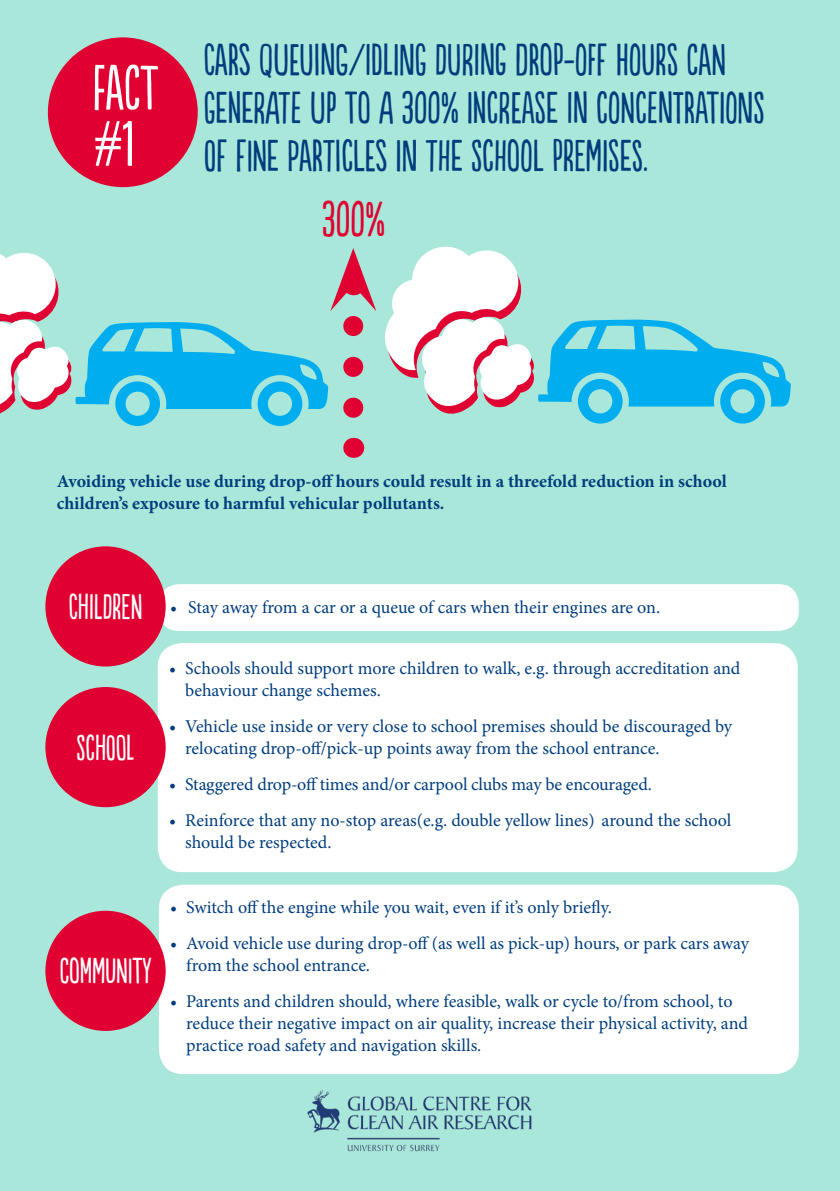
<style>
.page{position:relative;width:840px;height:1191px;background:#fff}
.page>*{position:absolute;margin:0;border:0;box-sizing:border-box;transform-origin:0 0}
.t1{font:60px "Populaire";color:#fff}
.t2{font:46.4px "Populaire";color:#e00031}
.t3{font:42px/48px "Populaire";color:#013d7d}
.t4{font:33.8px "Populaire";color:#fff}
.t5{font:18px/22px "Minion Pro";letter-spacing:-.005em;color:#013d7d}
.t6{font:700 18px/22px "Minion Pro";color:#013d7d}
</style>
<div class="page">
<div style="left:0;top:0;width:839px;height:1191px;background:#a9e7da"></div>
<div style="left:158px;top:643px;width:639px;height:229px;background:#fff;border-radius:24px"></div>
<div style="left:159px;top:584px;width:639px;height:47px;background:#fff;border-radius:20px"></div>
<img style="left:307px;top:1090px;width:225px;height:62px">
<div style="left:48px;top:37px;width:150px;height:150px;background:#e00031;border-radius:50%"></div>
<div style="left:45px;top:687px;width:120px;height:120px;background:#e00031;border-radius:50%"></div>
<div style="left:45px;top:546px;width:120px;height:120px;background:#e00031;border-radius:50%"></div>
<div style="left:159px;top:884px;width:639px;height:190px;background:#fff;border-radius:24px"></div>
<div style="left:45px;top:910px;width:120px;height:121px;background:#e00031;border-radius:50%"></div>
<svg style="left:385px;top:246px;width:405px;height:177px"></svg>
<svg style="left:353px;top:438px;width:1px;height:20px"></svg>
<svg style="left:0;top:248px;width:376px;height:178px"></svg>
<p class="t1" style="left:93px;top:55px;width:67px">FACT</p>
<p class="t1" style="left:93px;top:111px;width:43px">#1</p>
<p class="t3" style="left:204px;top:37px;width:562px">CARS QUEUING/IDLING DURING DROP-OFF HOURS CAN<br>GENERATE UP TO A 300% INCREASE IN CONCENTRATIONS</p>
<p class="t3" style="left:204px;top:133px;width:445px">OF FINE PARTICLES IN THE SCHOOL PREMISES.</p>
<p class="t2" style="left:322px;top:193px;width:64px">300%</p>
<p class="t6" style="left:57px;top:470px;width:671px">Avoiding vehicle use during drop-off hours could result in a threefold reduction in school children’s exposure to harmful vehicular pollutants.</p>
<p class="t4" style="left:69px;top:588px;width:75px">CHILDREN</p>
<p class="t5" style="left:170px;top:596px;width:491px">• Stay away from a car or a queue of cars when their engines are on.</p>
<p class="t4" style="left:77px;top:728px;width:57px">SCHOOL</p>
<p class="t5" style="left:185px;top:657px;width:556px;text-indent:-16px">• Schools should support more children to walk, e.g. through accreditation and behaviour change schemes.</p>
<p class="t5" style="left:185px;top:715px;width:548px;text-indent:-16px">• Vehicle use inside or very close to school premises should be discouraged by relocating drop-off/pick-up points away from the school entrance.</p>
<p class="t5" style="left:169px;top:773px;width:484px">• Staggered drop-off times and/or carpool clubs may be encouraged.</p>
<p class="t5" style="left:185px;top:809px;width:547px;text-indent:-16px">• Reinforce that any no-stop areas(e.g. double yellow lines) around the school should be respected.</p>
<p class="t4" style="left:59px;top:952px;width:93px">COMMUNITY</p>
<p class="t5" style="left:170px;top:896px;width:443px">• Switch off the engine while you wait, even if it’s only briefly.</p>
<p class="t5" style="left:186px;top:932px;width:564px;text-indent:-16px">• Avoid vehicle use during drop-off (as well as pick-up) hours, or park cars away from the school entrance.</p>
<p class="t5" style="left:186px;top:990px;width:563px;text-indent:-16px">• Parents and children should, where feasible, walk or cycle to/from school, to reduce their negative impact on air quality, increase their physical activity, and practice road safety and navigation skills.</p>
</div>
